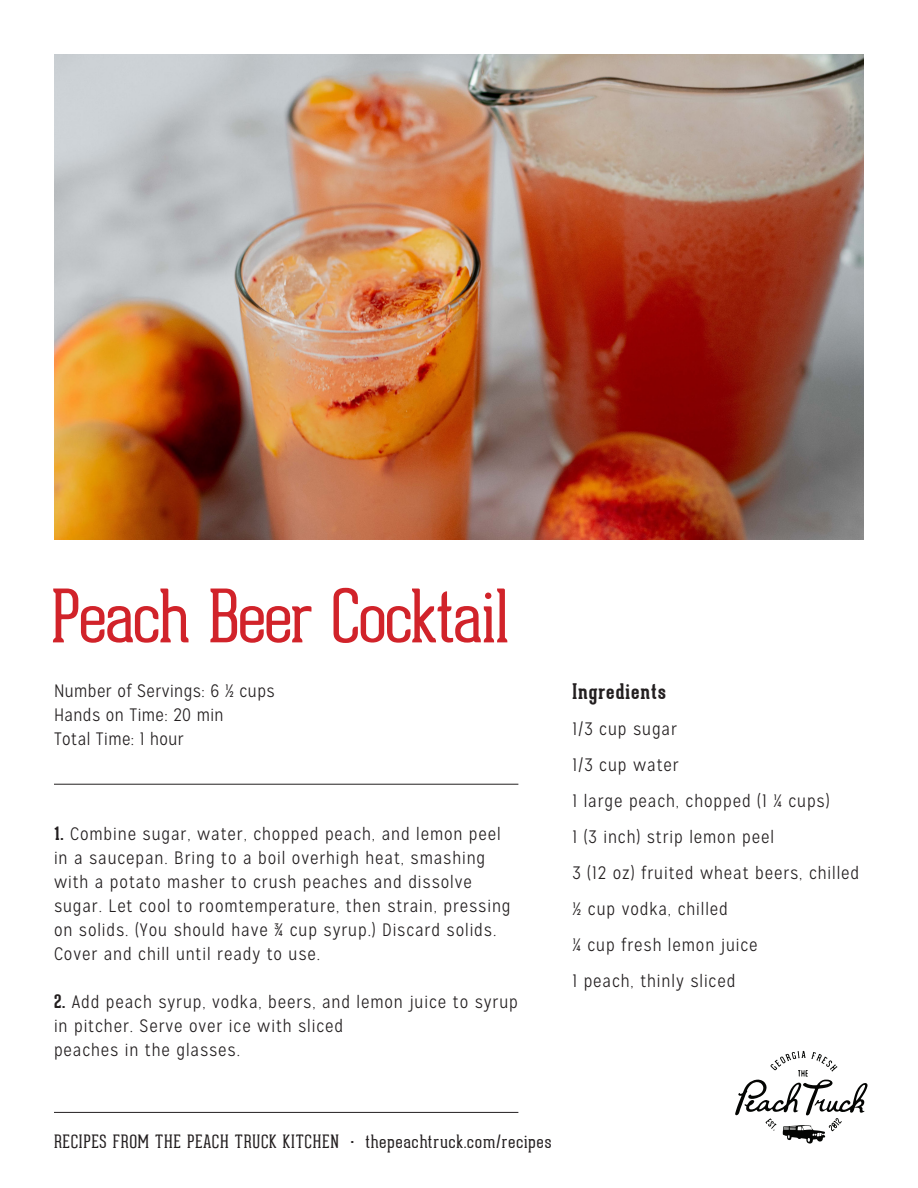
<style>
.page{position:relative;width:918px;height:1188px;background:#fff}
.page>*{position:absolute;margin:0;border:0;box-sizing:border-box;transform-origin:0 0}
.t1{font:100 72px "Geared Slab";letter-spacing:-.015em;color:#d1232a}
.t2{font:700 21px "Geared Slab";letter-spacing:.05em;color:#231f20}
.t3{font:300 18px/24px "Mission Gothic";letter-spacing:.05em;color:#231f20}
.t4{font:100 18px "Geared Slab";letter-spacing:.05em;color:#231f20}
.t5{font:300 18px "Mission Gothic";letter-spacing:.025em;color:#231f20}
.s1{font-family:"Geared Slab";font-weight:700}
</style>
<div class="page">
<img style="left:54px;top:54px;width:810px;height:486px">
<hr style="left:54px;top:1112px;width:464px;height:1px;background:#231f20">
<svg style="left:735px;top:1051px;width:133px;height:93px"></svg>
<hr style="left:54px;top:784px;width:464px;height:1px;background:#231f20">
<p class="t1" style="left:51px;top:576px;width:460px">Peach Beer Cocktail</p>
<p class="t5" style="left:54px;top:680px;width:222px">Number of Servings: 6 ½ cups</p>
<p class="t5" style="left:54px;top:704px;width:171px">Hands on Time: 20 min</p>
<p class="t5" style="left:54px;top:728px;width:131px">Total Time: 1 hour</p>
<p class="t3" style="left:54px;top:822px;width:458px"><span class="s1">1.</span> Combine sugar, water, chopped peach, and lemon peel in a saucepan. Bring to a boil overhigh heat, smashing with a potato masher to crush peaches and dissolve sugar. Let cool to roomtemperature, then strain, pressing on solids. (You should have ¾ cup syrup.) Discard solids.</p>
<p class="t3" style="left:54px;top:942px;width:268px">Cover and chill until ready to use.</p>
<p class="t3" style="left:54px;top:990px;width:465px"><span class="s1">2.</span> Add peach syrup, vodka, beers, and lemon juice to syrup in pitcher. Serve over ice with sliced</p>
<p class="t3" style="left:54px;top:1038px;width:188px">peaches in the glasses.</p>
<p class="t2" style="left:572px;top:678px;width:95px">Ingredients</p>
<p class="t3" style="left:572px;top:717px;width:106px">1/3 cup sugar</p>
<p class="t3" style="left:572px;top:753px;width:108px">1/3 cup water</p>
<p class="t3" style="left:572px;top:789px;width:259px">1 large peach, chopped (1 ¼ cups)</p>
<p class="t3" style="left:572px;top:825px;width:203px">1 (3 inch) strip lemon peel</p>
<p class="t3" style="left:572px;top:861px;width:288px">3 (12 oz) fruited wheat beers, chilled</p>
<p class="t3" style="left:572px;top:897px;width:157px">½ cup vodka, chilled</p>
<p class="t3" style="left:572px;top:933px;width:187px">¼ cup fresh lemon juice</p>
<p class="t3" style="left:572px;top:969px;width:165px">1 peach, thinly sliced</p>
<p class="t4" style="left:54px;top:1131px;width:499px">RECIPES FROM THE PEACH TRUCK KITCHEN <sup>.</sup> thepeachtruck.com/recipes</p>
</div>
